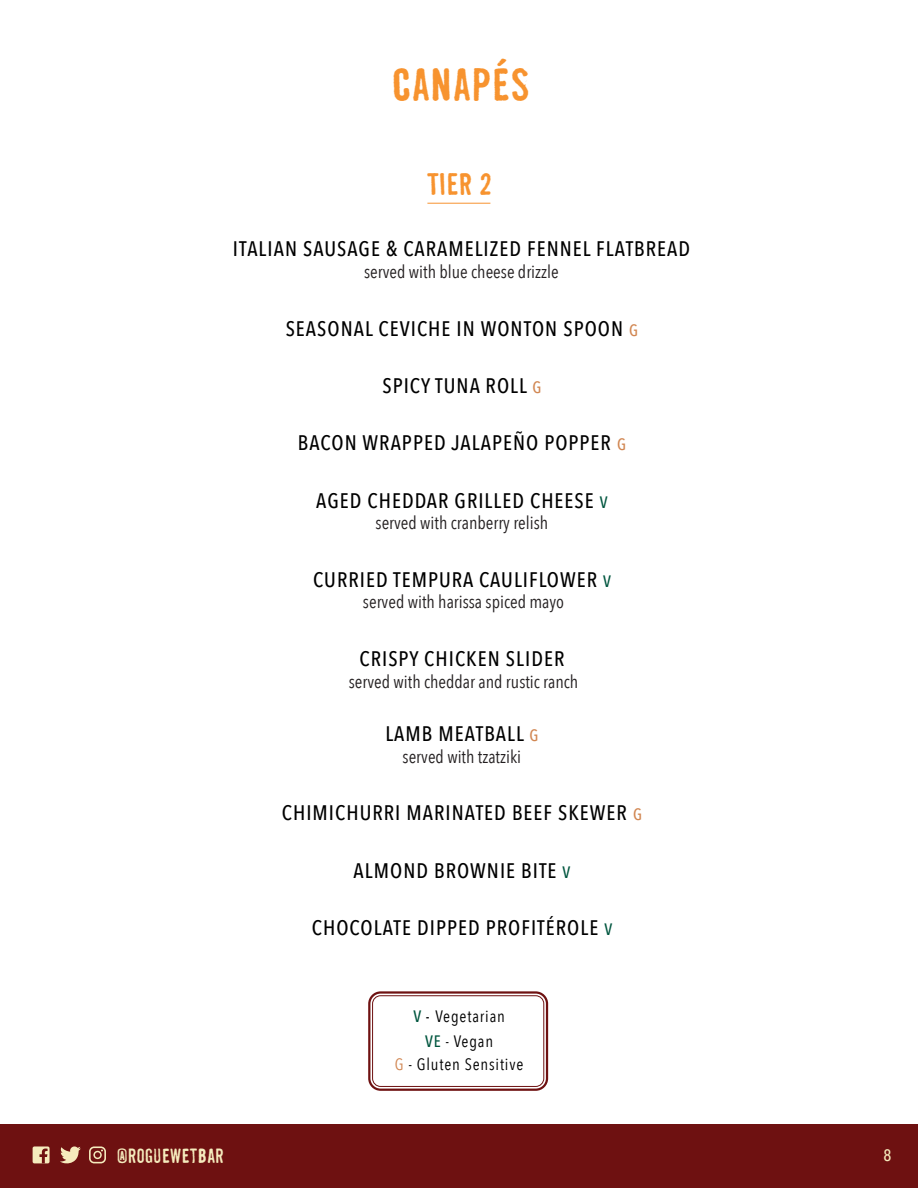
<style>
.page{position:relative;width:918px;height:1188px;background:#fff}
.page>*{position:absolute;margin:0;border:0;box-sizing:border-box;transform-origin:0 0}
.t1{font:45px "Shenzhen Industrial";color:#f7932f}
.t2{font:30px "Shenzhen Industrial";color:#f7932f}
.t3{font:500 21px "Avenir Next Condensed";letter-spacing:.05em;color:#000}
.t4{font:19.8px "Shenzhen Industrial";color:#f5ebbd}
.t5{font:18px "Avenir Next Condensed";color:#231f20}
.t6{font:16.5px "Avenir Next Condensed";letter-spacing:.05em;color:#000}
.t7{font:500 16.5px "Avenir Next Condensed";color:#f5ebbd}
.s1{font-size:16.5px;color:#d18651}
.s2{font-size:16.5px;color:#01563f}
.s3{font-weight:500;color:#01563f}
.s4{font-weight:500}
.s5{color:#d18652}
</style>
<div class="page">
<div style="left:0;top:1124px;width:918px;height:64px;background:#6e1111"></div>
<svg style="left:60px;top:1146px;width:21px;height:18px"></svg>
<svg style="left:89px;top:1146px;width:17px;height:17px"></svg>
<div style="left:33px;top:1146px;width:17px;height:17px;background:#f5ebbd;border-radius:2px"></div>
<svg style="left:39px;top:1149px;width:9px;height:14px"></svg>
<hr style="left:427px;top:203px;width:63px;height:1px;background:#f7932f">
<div style="left:368px;top:991px;width:180px;height:100px;border:2px solid #6e1111;border-radius:11px"></div>
<div style="left:372px;top:995px;width:172px;height:92px;border:1px solid #6e1111;border-radius:8px"></div>
<h1 class="t1" style="left:392px;top:55px;width:139px">CANAPÉS</h1>
<h2 class="t2" style="left:427px;top:164px;width:67px">TIER 2</h2>
<p class="t3" style="left:233px;top:236px;width:459px">ITALIAN SAUSAGE &amp; CARAMELIZED FENNEL FLATBREAD</p>
<p class="t5" style="left:364px;top:256px;width:196px">served with blue cheese drizzle</p>
<p class="t3" style="left:286px;top:316px;width:354px">SEASONAL CEVICHE IN WONTON SPOON <span class="s1">G</span></p>
<p class="t3" style="left:382px;top:373px;width:161px">SPICY TUNA ROLL <span class="s1">G</span></p>
<p class="t3" style="left:298px;top:430px;width:330px">BACON WRAPPED JALAPEÑO POPPER <span class="s1">G</span></p>
<p class="t3" style="left:316px;top:488px;width:293px">AGED CHEDDAR GRILLED CHEESE <span class="s2">V</span></p>
<p class="t5" style="left:376px;top:508px;width:174px">served with cranberry relish</p>
<p class="t3" style="left:313px;top:567px;width:300px">CURRIED TEMPURA CAULIFLOWER <span class="s2">V</span></p>
<p class="t5" style="left:363px;top:587px;width:203px">served with harissa spiced mayo</p>
<p class="t3" style="left:360px;top:646px;width:206px">CRISPY CHICKEN SLIDER</p>
<p class="t5" style="left:349px;top:666px;width:231px">served with cheddar and rustic ranch</p>
<p class="t3" style="left:385px;top:721px;width:155px">LAMB MEATBALL <span class="s1">G</span></p>
<p class="t5" style="left:403px;top:741px;width:120px">served with tzatziki</p>
<p class="t3" style="left:282px;top:800px;width:362px">CHIMICHURRI MARINATED BEEF SKEWER <span class="s1">G</span></p>
<p class="t3" style="left:354px;top:858px;width:218px">ALMOND BROWNIE BITE <span class="s2">V</span></p>
<p class="t3" style="left:312px;top:915px;width:302px">CHOCOLATE DIPPED PROFITÉROLE <span class="s2">V</span></p>
<p class="t6" style="left:413px;top:1003px;width:93px"><span class="s3">V</span> <span class="s4">-</span> Vegetarian</p>
<p class="t6" style="left:395px;top:1050px;width:130px"><span class="s5">G</span> - Gluten Sensitive</p>
<p class="t6" style="left:425px;top:1028px;width:70px"><span class="s3">VE</span> - Vegan</p>
<p class="t4" style="left:117px;top:1143px;width:109px">@ROGUEWETBAR</p>
<p class="t7" style="left:883px;top:1145px;width:9px">8</p>
</div>
